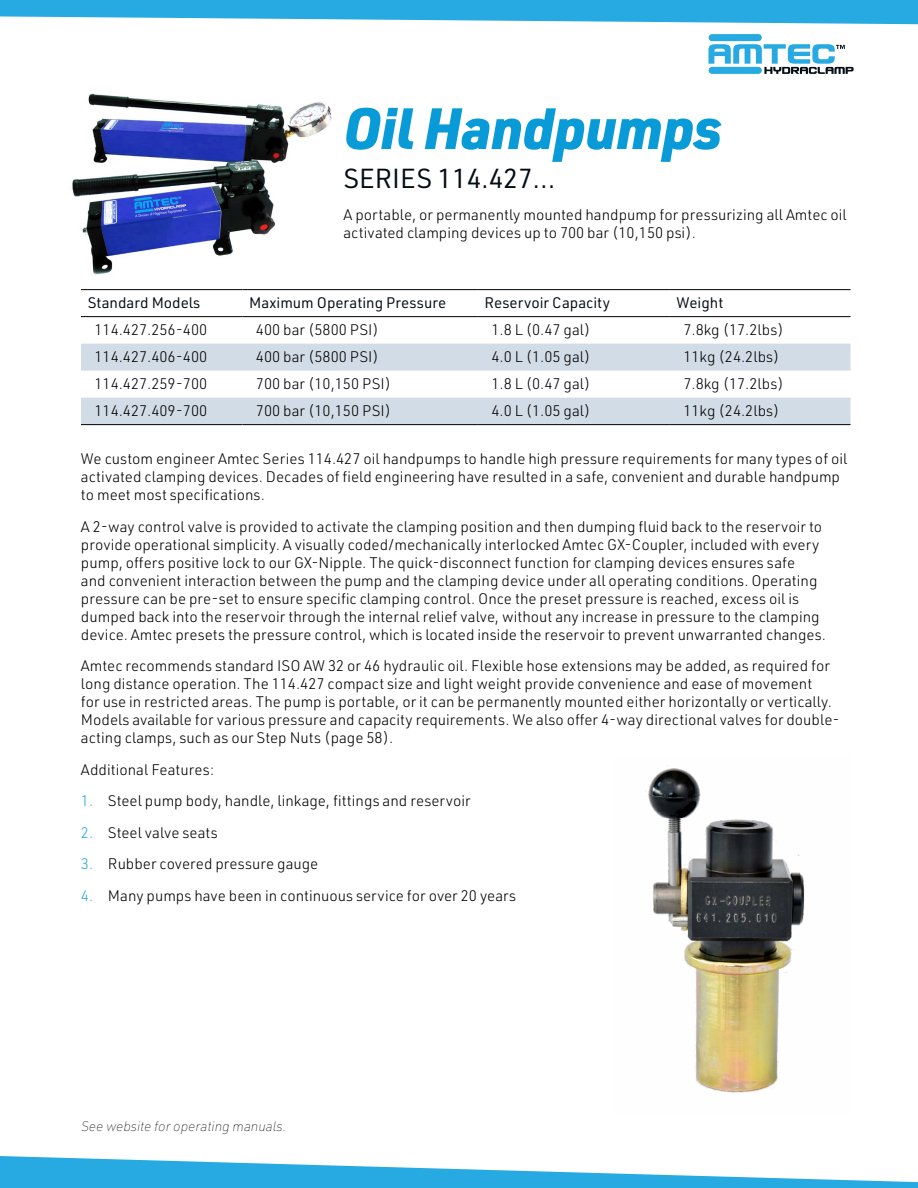
<style>
.page{position:relative;width:918px;height:1188px;background:#fff}
.page>*{position:absolute;margin:0;border:0;box-sizing:border-box;transform-origin:0 0}
.t1{font:italic 900 57px "URWDIN";letter-spacing:-.02em;color:#099bd8}
.t2{font:27px "URWDIN";color:#020d15}
.t3{font:300 15px/18px "URWDIN";color:#000}
.t4{font:15px "URWDIN";color:#020d15}
.t5{font:italic 100 13.5px "URWDIN";color:#000}
.s1{color:#27aae1}
</style>
<div class="page">
<svg style="left:0;top:1156px;width:918px;height:32px;fill:#27aae1"></svg>
<svg style="left:0;top:0;width:918px;height:25px"></svg>
<div style="left:709px;top:34px;width:53px;height:7px;background:#27aae1;border-radius:4px"></div>
<svg style="left:708px;top:44px;width:146px;height:30px"></svg>
<img style="left:72px;top:93px;width:265px;height:198px">
<svg style="left:81px;top:344px;width:769px;height:80px;fill:#d2dce6"></svg>
<hr style="left:81px;top:424px;width:161px;height:1px;background:#000">
<hr style="left:242px;top:424px;width:236px;height:1px;background:#000">
<hr style="left:478px;top:424px;width:192px;height:1px;background:#000">
<hr style="left:670px;top:424px;width:181px;height:1px;background:#000">
<hr style="left:81px;top:289px;width:161px;height:1px;background:#000">
<hr style="left:242px;top:289px;width:236px;height:1px;background:#000">
<hr style="left:478px;top:289px;width:192px;height:1px;background:#000">
<hr style="left:670px;top:289px;width:181px;height:1px;background:#000">
<hr style="left:81px;top:316px;width:161px;height:1px;background:#000">
<hr style="left:242px;top:316px;width:236px;height:1px;background:#000">
<hr style="left:478px;top:316px;width:192px;height:1px;background:#000">
<hr style="left:670px;top:316px;width:181px;height:1px;background:#000">
<img style="left:645px;top:765px;width:160px;height:328px">
<h1 class="t1" style="left:344px;top:89px;width:380px">Oil Handpumps</h1>
<h2 class="t2" style="left:344px;top:161px;width:213px">SERIES 114.427...</h2>
<p class="t3" style="left:344px;top:205px;width:505px">A portable, or permanently mounted handpump for pressurizing all Amtec oil activated clamping devices up to 700 bar (10,150 psi).</p>
<p class="t4" style="left:88px;top:293px;width:114px">Standard Models</p>
<p class="t4" style="left:249px;top:293px;width:199px">Maximum Operating Pressure</p>
<p class="t4" style="left:485px;top:293px;width:127px">Reservoir Capacity</p>
<p class="t4" style="left:677px;top:293px;width:48px">Weight</p>
<p class="t3" style="left:94px;top:321px;width:114px">114.427.256-400</p>
<p class="t3" style="left:256px;top:321px;width:124px">400 bar (5800 PSI)</p>
<p class="t3" style="left:491px;top:321px;width:101px">1.8 L (0.47 gal)</p>
<p class="t3" style="left:683px;top:321px;width:102px">7.8kg (17.2lbs)</p>
<p class="t3" style="left:94px;top:348px;width:114px">114.427.406-400</p>
<p class="t3" style="left:256px;top:348px;width:124px">400 bar (5800 PSI)</p>
<p class="t3" style="left:491px;top:348px;width:101px">4.0 L (1.05 gal)</p>
<p class="t3" style="left:683px;top:348px;width:98px">11kg (24.2lbs)</p>
<p class="t3" style="left:94px;top:375px;width:114px">114.427.259-700</p>
<p class="t3" style="left:256px;top:375px;width:137px">700 bar (10,150 PSI)</p>
<p class="t3" style="left:491px;top:375px;width:101px">1.8 L (0.47 gal)</p>
<p class="t3" style="left:683px;top:375px;width:102px">7.8kg (17.2lbs)</p>
<p class="t3" style="left:94px;top:402px;width:114px">114.427.409-700</p>
<p class="t3" style="left:256px;top:402px;width:137px">700 bar (10,150 PSI)</p>
<p class="t3" style="left:491px;top:402px;width:101px">4.0 L (1.05 gal)</p>
<p class="t3" style="left:683px;top:402px;width:98px">11kg (24.2lbs)</p>
<p class="t3" style="left:81px;top:450px;width:768px">We custom engineer Amtec Series 114.427 oil handpumps to handle high pressure requirements for many types of oil activated clamping devices. Decades of field engineering have resulted in a safe, convenient and durable handpump to meet most specifications.</p>
<p class="t3" style="left:81px;top:517px;width:747px">A 2-way control valve is provided to activate the clamping position and then dumping fluid back to the reservoir to provide operational simplicity. A visually coded/mechanically interlocked Amtec GX-Coupler, included with every pump, offers positive lock to our GX-Nipple. The quick-disconnect function for clamping devices ensures safe<br>and convenient interaction between the pump and the clamping device under all operating conditions. Operating pressure can be pre-set to ensure specific clamping control. Once the preset pressure is reached, excess oil is dumped back into the reservoir through the internal relief valve, without any increase in pressure to the clamping device. Amtec presets the pressure control, which is located inside the reservoir to prevent unwarranted changes.</p>
<p class="t3" style="left:81px;top:657px;width:760px">Amtec recommends standard ISO AW 32 or 46 hydraulic oil. Flexible hose extensions may be added, as required for long distance operation. The 114.427 compact size and light weight provide convenience and ease of movement<br>for use in restricted areas. The pump is portable, or it can be permanently mounted either horizontally or vertically.<br>Models available for various pressure and capacity requirements. We also offer 4-way directional valves for double&shy;acting clamps, such as our Step Nuts (page 58).</p>
<p class="t3" style="left:81px;top:760px;width:135px">Additional Features:</p>
<p class="t3" style="left:81px;top:792px;width:391px"><span class="s1">1.</span> Steel pump body, handle, linkage, fittings and reservoir</p>
<p class="t3" style="left:81px;top:823px;width:138px"><span class="s1">2.</span> Steel valve seats</p>
<p class="t3" style="left:81px;top:855px;width:239px"><span class="s1">3.</span> Rubber covered pressure gauge</p>
<p class="t3" style="left:81px;top:886px;width:437px"><span class="s1">4.</span> Many pumps have been in continuous service for over 20 years</p>
<p class="t5" style="left:81px;top:1118px;width:207px">See website for operating manuals.</p>
</div>
